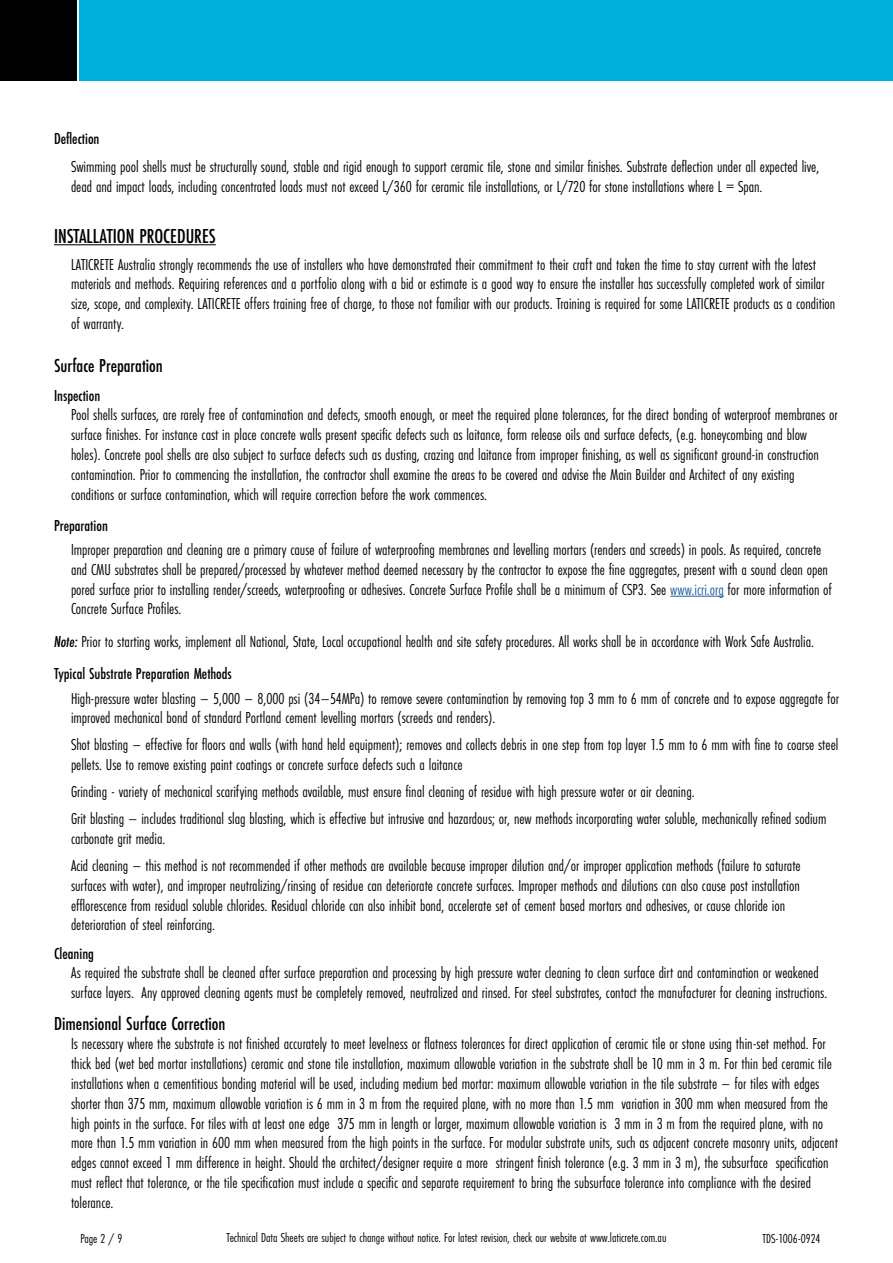
<style>
.page{position:relative;width:893px;height:1263px;background:#fff}
.page>*{position:absolute;margin:0;border:0;box-sizing:border-box;transform-origin:0 0}
.t1{font:500 21px "Futura PT Cond";color:#000}
.t2{font:500 19.5px "Futura PT Cond";color:#000}
.t3{font:16.5px/19.8px "Futura PT Cond";color:#000}
.t4{font:500 16.5px "Futura PT Cond";color:#000}
.t5{font:13.5px "Futura PT Cond";color:#000}
.s1{color:#215e9e}
.s2{font-weight:500;font-style:italic}
.s3{font-weight:500}
</style>
<div class="page">
<div style="left:79px;top:0;width:814px;height:81px;background:#00afdb"></div>
<div style="left:0;top:0;width:77px;height:81px;background:#000"></div>
<hr style="left:54px;top:244px;width:162px;height:1px;background:#000">
<hr style="left:670px;top:596px;width:54px;height:1px;background:#215e9e">
<p class="t4" style="left:54px;top:129px;width:47px">Deflection</p>
<p class="t3" style="left:71px;top:157px;width:750px">Swimming pool shells must be structurally sound, stable and rigid enough to support ceramic tile, stone and similar finishes. Substrate deflection under all expected live, dead and impact loads, including concentrated loads must not exceed L/360 for ceramic tile installations, or L/720 for stone installations where L = Span.</p>
<p class="t1" style="left:54px;top:223px;width:163px">INSTALLATION PROCEDURES</p>
<p class="t3" style="left:71px;top:254px;width:766px">LATICRETE Australia strongly recommends the use of installers who have demonstrated their commitment to their craft and taken the time to stay current with the latest materials and methods. Requiring references and a portfolio along with a bid or estimate is a good way to ensure the installer has successfully completed work of similar size, scope, and complexity. LATICRETE offers training free of charge, to those not familiar with our products. Training is required for some LATICRETE products as a condition of warranty.</p>
<p class="t2" style="left:54px;top:354px;width:110px">Surface Preparation</p>
<p class="t4" style="left:54px;top:385px;width:48px">Inspection</p>
<p class="t3" style="left:71px;top:405px;width:768px">Pool shells surfaces, are rarely free of contamination and defects, smooth enough, or meet the required plane tolerances, for the direct bonding of waterproof membranes or surface finishes. For instance cast in place concrete walls present specific defects such as laitance, form release oils and surface defects, (e.g. honeycombing and blow holes). Concrete pool shells are also subject to surface defects such as dusting, crazing and laitance from improper finishing, as well as significant ground-in construction contamination. Prior to commencing the installation, the contractor shall examine the areas to be covered and advise the Main Builder and Architect of any existing conditions or surface contamination, which will require correction before the work commences.</p>
<p class="t4" style="left:54px;top:516px;width:55px">Preparation</p>
<p class="t3" style="left:71px;top:539px;width:762px">Improper preparation and cleaning are a primary cause of failure of waterproofing membranes and levelling mortars (renders and screeds) in pools. As required, concrete and CMU substrates shall be prepared/processed by whatever method deemed necessary by the contractor to expose the fine aggregates, present with a sound clean open pored surface prior to installing render/screeds, waterproofing or adhesives. Concrete Surface Profile shall be a minimum of CSP3. See <span class="s1">www.icri.org</span> for more information of Concrete Surface Profiles.</p>
<p class="t3" style="left:54px;top:625px;width:761px;line-height:32.5px"><span class="s2">Note:</span> Prior to starting works, implement all National, State, Local occupational health and site safety procedures. All works shall be in accordance with Work Safe Australia.<br><span class="s3">Typical Substrate Preparation Methods</span></p>
<p class="t3" style="left:71px;top:688px;width:769px">High-pressure water blasting – 5,000 – 8,000 psi (34–54MPa) to remove severe contamination by removing top 3 mm to 6 mm of concrete and to expose aggregate for improved mechanical bond of standard Portland cement levelling mortars (screeds and renders).</p>
<p class="t3" style="left:71px;top:735px;width:769px">Shot blasting – effective for floors and walls (with hand held equipment); removes and collects debris in one step from top layer 1.5 mm to 6 mm with fine to coarse steel pellets. Use to remove existing paint coatings or concrete surface defects such a laitance</p>
<p class="t3" style="left:71px;top:778px;width:757px;line-height:27px">Grinding - variety of mechanical scarifying methods available, must ensure final cleaning of residue with high pressure water or air cleaning.<br>Grit blasting – includes traditional slag blasting, which is effective but intrusive and hazardous; or, new methods incorporating water soluble, mechanically refined sodium</p>
<p class="t3" style="left:71px;top:825px;width:731px;line-height:27px">carbonate grit media.<br>Acid cleaning – this method is not recommended if other methods are available because improper dilution and/or improper application methods (failure to saturate</p>
<p class="t3" style="left:71px;top:875px;width:730px">surfaces with water), and improper neutralizing/rinsing of residue can deteriorate concrete surfaces. Improper methods and dilutions can also cause post installation efflorescence from residual soluble chlorides. Residual chloride can also inhibit bond, accelerate set of cement based mortars and adhesives, or cause chloride ion deterioration of steel reinforcing.</p>
<p class="t4" style="left:54px;top:943px;width:42px">Cleaning</p>
<p class="t3" style="left:71px;top:963px;width:758px">As required the substrate shall be cleaned after surface preparation and processing by high pressure water cleaning to clean surface dirt and contamination or weakened surface layers. Any approved cleaning agents must be completely removed, neutralized and rinsed. For steel substrates, contact the manufacturer for cleaning instructions.</p>
<p class="t2" style="left:54px;top:1011px;width:173px">Dimensional Surface Correction</p>
<p class="t3" style="left:71px;top:1034px;width:768px">Is necessary where the substrate is not finished accurately to meet levelness or flatness tolerances for direct application of ceramic tile or stone using thin-set method. For thick bed (wet bed mortar installations) ceramic and stone tile installation, maximum allowable variation in the substrate shall be 10 mm in 3 m. For thin bed ceramic tile installations when a cementitious bonding material will be used, including medium bed mortar: maximum allowable variation in the tile substrate – for tiles with edges shorter than 375 mm, maximum allowable variation is 6 mm in 3 m from the required plane, with no more than 1.5 mm variation in 300 mm when measured from the high points in the surface. For tiles with at least one edge 375 mm in length or larger, maximum allowable variation is 3 mm in 3 m from the required plane, with no more than 1.5 mm variation in 600 mm when measured from the high points in the surface. For modular substrate units, such as adjacent concrete masonry units, adjacent edges cannot exceed 1 mm difference in height. Should the architect/designer require a more stringent finish tolerance (e.g. 3 mm in 3 m), the subsurface specification must reflect that tolerance, or the tile specification must include a specific and separate requirement to bring the subsurface tolerance into compliance with the desired tolerance.</p>
<p class="t5" style="left:81px;top:1231px;width:43px">Page 2 / 9</p>
<p class="t5" style="left:226px;top:1230px;width:441px">Technical Data Sheets are subject to change without notice. For latest revision, check our website at www.laticrete.com.au</p>
<p class="t5" style="left:763px;top:1231px;width:59px">TDS-1006-0924</p>
</div>
